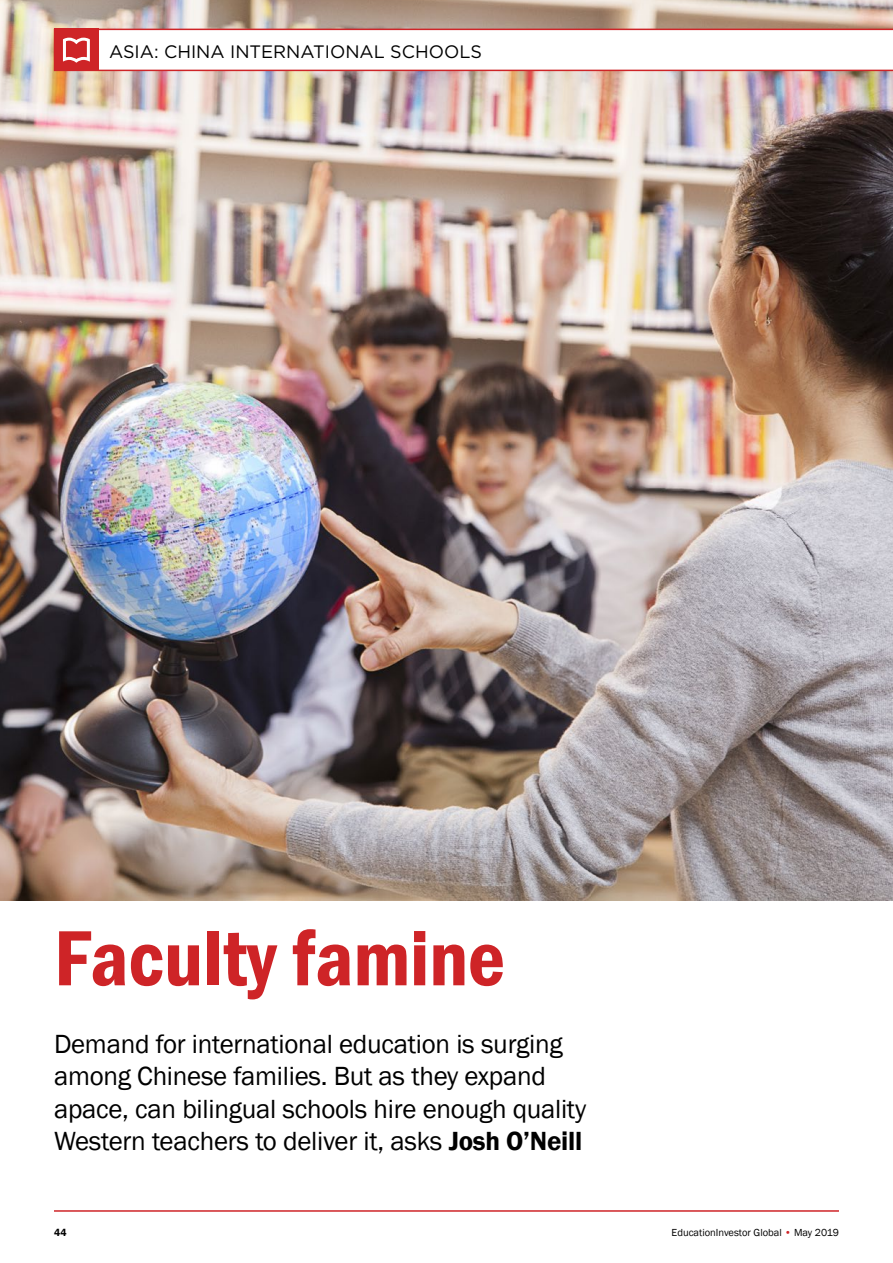
<style>
.page{position:relative;width:893px;height:1263px;background:#fff}
.page>*{position:absolute;margin:0;border:0;box-sizing:border-box;transform-origin:0 0}
.t1{font:600 condensed 81px "Franklin Gothic";color:#ce2427}
.t2{font:27px/32.4px "Franklin Gothic";letter-spacing:-.01em;color:#000}
.t3{font:18px "Gotham";color:#000}
.t4{font:10.5px "Franklin Gothic";color:#000}
.t5{font:600 10.5px "Franklin Gothic";color:#000}
.s1{font-weight:600}
.s2{color:#ce2427}
</style>
<div class="page">
<img style="left:0;top:0;width:893px;height:900px">
<svg style="left:54px;top:29px;width:839px;height:42px"></svg>
<hr style="left:54px;top:1210px;width:785px;height:2px;background:#ce2427">
<p class="t3" style="left:109px;top:41px;width:374px">ASIA: CHINA INTERNATIONAL SCHOOLS</p>
<h1 class="t1" style="left:54px;top:904px;width:453px">Faculty famine</h1>
<p class="t2" style="left:54px;top:1028px;width:534px">Demand for international education is surging among Chinese families. But as they expand apace, can bilingual schools hire enough quality Western teachers to deliver it, asks <span class="s1">Josh O’Neill</span></p>
<p class="t5" style="left:54px;top:1226px;width:14px">44</p>
<p class="t4" style="left:672px;top:1226px;width:169px">EducationInvestor Global <span class="s2">•</span> May 2019</p>
</div>
